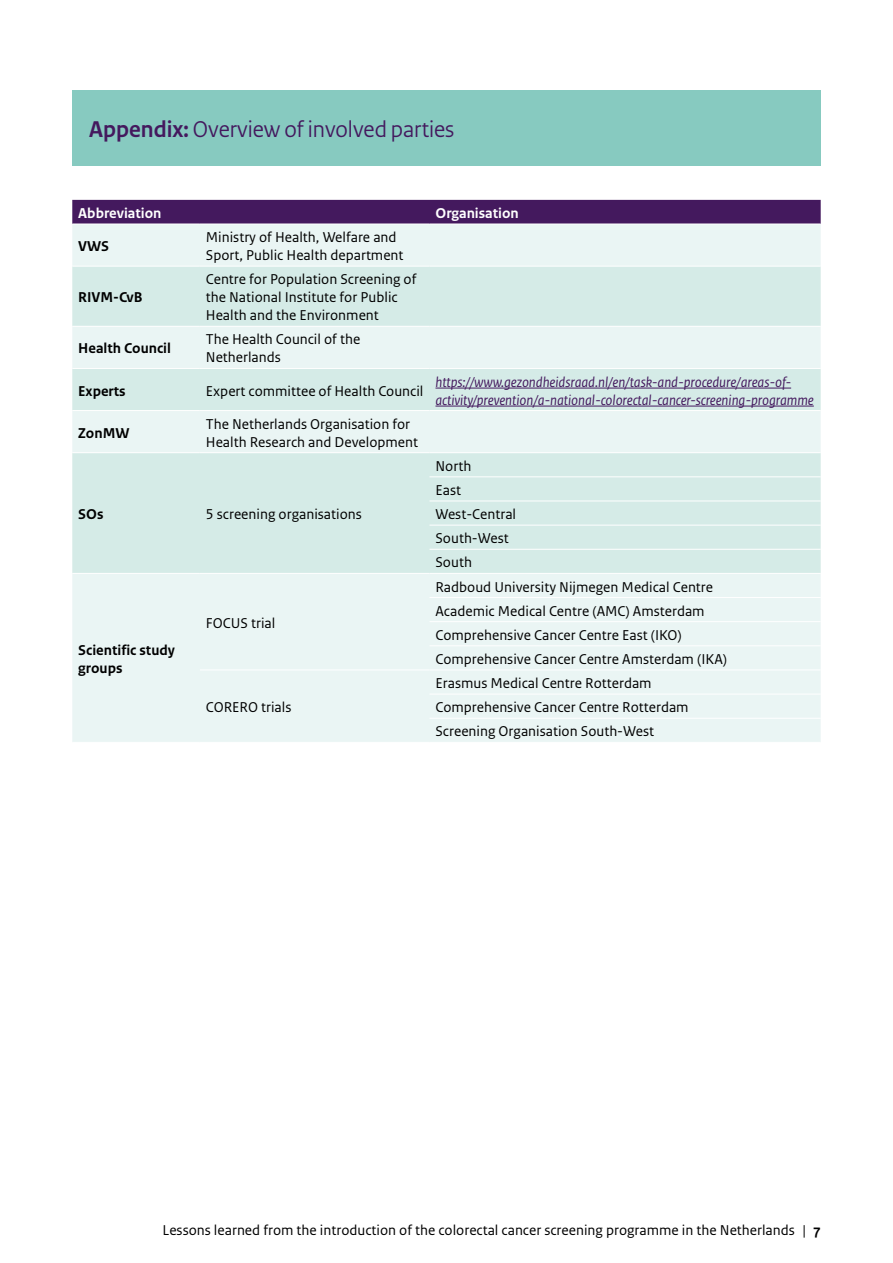
<style>
.page{position:relative;width:893px;height:1263px;background:#fff}
.page>*{position:absolute;margin:0;border:0;box-sizing:border-box;transform-origin:0 0}
.H3_Paragraafkop{font:24px "Rijksoverheid Sans Heading";color:#44195e}
.Tabel_plat{font:15px/18px "Rijksoverheid Sans Text";color:#000}
.Tabel_plat-2{font:italic 15px/18px "Rijksoverheid Sans Text";letter-spacing:-.005em;color:#44195e}
.Tabel_plat-3{font:700 15px/18px "Rijksoverheid Sans Text";color:#000}
.Tabel_kop{font:700 15px "Rijksoverheid Sans Text";color:#fff}
.s1{font-weight:700}
</style>
<div class="page">
<div style="left:72px;top:90px;width:749px;height:76px;background:#87cac0"></div>
<div style="left:72px;top:200px;width:749px;height:24px;background:#44195e"></div>
<div style="left:72px;top:225px;width:749px;height:517px;background:#eaf5f4"></div>
<svg style="left:72px;top:267px;width:749px;height:306px;background:#daedea"></svg>
<hr style="left:72px;top:266px;width:128px;height:1px;background:#fff">
<hr style="left:200px;top:266px;width:229px;height:1px;background:#fff">
<hr style="left:429px;top:266px;width:392px;height:1px;background:#fff">
<hr style="left:72px;top:326px;width:128px;height:1px;background:#fff">
<hr style="left:200px;top:326px;width:229px;height:1px;background:#fff">
<hr style="left:429px;top:326px;width:392px;height:1px;background:#fff">
<hr style="left:72px;top:368px;width:128px;height:1px;background:#fff">
<hr style="left:200px;top:368px;width:229px;height:1px;background:#fff">
<hr style="left:429px;top:368px;width:392px;height:1px;background:#fff">
<hr style="left:72px;top:410px;width:128px;height:1px;background:#fff">
<hr style="left:200px;top:410px;width:229px;height:1px;background:#fff">
<hr style="left:429px;top:410px;width:392px;height:1px;background:#fff">
<hr style="left:72px;top:452px;width:128px;height:1px;background:#fff">
<hr style="left:200px;top:452px;width:229px;height:1px;background:#fff">
<hr style="left:429px;top:452px;width:392px;height:1px;background:#fff">
<hr style="left:429px;top:476px;width:392px;height:1px;background:#fff">
<hr style="left:429px;top:501px;width:392px;height:1px;background:#fff">
<hr style="left:429px;top:525px;width:392px;height:1px;background:#fff">
<hr style="left:429px;top:549px;width:392px;height:1px;background:#fff">
<hr style="left:72px;top:573px;width:128px;height:1px;background:#fff">
<hr style="left:200px;top:573px;width:229px;height:1px;background:#fff">
<hr style="left:429px;top:573px;width:392px;height:1px;background:#fff">
<hr style="left:429px;top:597px;width:392px;height:1px;background:#fff">
<hr style="left:429px;top:621px;width:392px;height:1px;background:#fff">
<hr style="left:429px;top:645px;width:392px;height:1px;background:#fff">
<hr style="left:200px;top:669px;width:229px;height:1px;background:#fff">
<hr style="left:429px;top:669px;width:392px;height:1px;background:#fff">
<hr style="left:429px;top:694px;width:392px;height:1px;background:#fff">
<hr style="left:429px;top:718px;width:392px;height:1px;background:#fff">
<hr style="left:435px;top:388px;width:356px;height:1px;background:#44195e">
<hr style="left:435px;top:406px;width:379px;height:1px;background:#44195e">
<h3 class="H3_Paragraafkop" style="left:89px;top:115px;width:366px"><span class="s1">Appendix:</span> Overview of involved parties</h3>
<p class="Tabel_kop" style="left:78px;top:205px;width:85px">Abbreviation</p>
<p class="Tabel_kop" style="left:435px;top:205px;width:85px">Organisation</p>
<p class="Tabel_plat-3" style="left:78px;top:238px;width:32px">VWS</p>
<p class="Tabel_plat" style="left:206px;top:228px;width:199px">Ministry of Health, Welfare and<br>Sport, Public Health department</p>
<p class="Tabel_plat-3" style="left:78px;top:289px;width:66px">RIVM-CvB</p>
<p class="Tabel_plat" style="left:206px;top:271px;width:212px">Centre for Population Screening of the National Institute for Public<br>Health and the Environment</p>
<p class="Tabel_plat-3" style="left:78px;top:340px;width:94px">Health Council</p>
<p class="Tabel_plat" style="left:206px;top:331px;width:156px">The Health Council of the<br>Netherlands</p>
<p class="Tabel_plat-3" style="left:78px;top:382px;width:49px">Experts</p>
<p class="Tabel_plat" style="left:206px;top:382px;width:219px">Expert committee of Health Council</p>
<p class="Tabel_plat-2" style="left:435px;top:373px;width:380px">https://www.gezondheidsraad.nl/en/task-and-procedure/areas-of&shy;activity/prevention/a-national-colorectal-cancer-screening-programme</p>
<p class="Tabel_plat-3" style="left:78px;top:424px;width:53px">ZonMW</p>
<p class="Tabel_plat" style="left:206px;top:415px;width:214px">The Netherlands Organisation for<br>Health Research and Development</p>
<p class="Tabel_plat-3" style="left:78px;top:505px;width:27px">SOs</p>
<p class="Tabel_plat" style="left:206px;top:505px;width:158px">5 screening organisations</p>
<p class="Tabel_plat-3" style="left:78px;top:641px;width:98px">Scientific study groups</p>
<p class="Tabel_plat" style="left:206px;top:614px;width:71px">FOCUS trial</p>
<p class="Tabel_plat" style="left:206px;top:698px;width:87px">CORERO trials</p>
<p class="Tabel_plat" style="left:435px;top:457px;width:37px">North</p>
<p class="Tabel_plat" style="left:435px;top:481px;width:27px">East</p>
<p class="Tabel_plat" style="left:435px;top:505px;width:82px">West-Central</p>
<p class="Tabel_plat" style="left:435px;top:530px;width:75px">South-West</p>
<p class="Tabel_plat" style="left:435px;top:554px;width:38px">South</p>
<p class="Tabel_plat" style="left:435px;top:578px;width:279px">Radboud University Nijmegen Medical Centre</p>
<p class="Tabel_plat" style="left:435px;top:602px;width:271px">Academic Medical Centre (AMC) Amsterdam</p>
<p class="Tabel_plat" style="left:435px;top:626px;width:248px">Comprehensive Cancer Centre East (IKO)</p>
<p class="Tabel_plat" style="left:435px;top:650px;width:293px">Comprehensive Cancer Centre Amsterdam (IKA)</p>
<p class="Tabel_plat" style="left:435px;top:674px;width:218px">Erasmus Medical Centre Rotterdam</p>
<p class="Tabel_plat" style="left:435px;top:698px;width:255px">Comprehensive Cancer Centre Rotterdam</p>
<p class="Tabel_plat" style="left:435px;top:723px;width:220px">Screening Organisation South-West</p>
<p class="Tabel_plat" style="left:163px;top:1221px;width:660px">Lessons learned from the introduction of the colorectal cancer screening programme in the Netherlands | <span class="s1">7</span></p>
</div>
